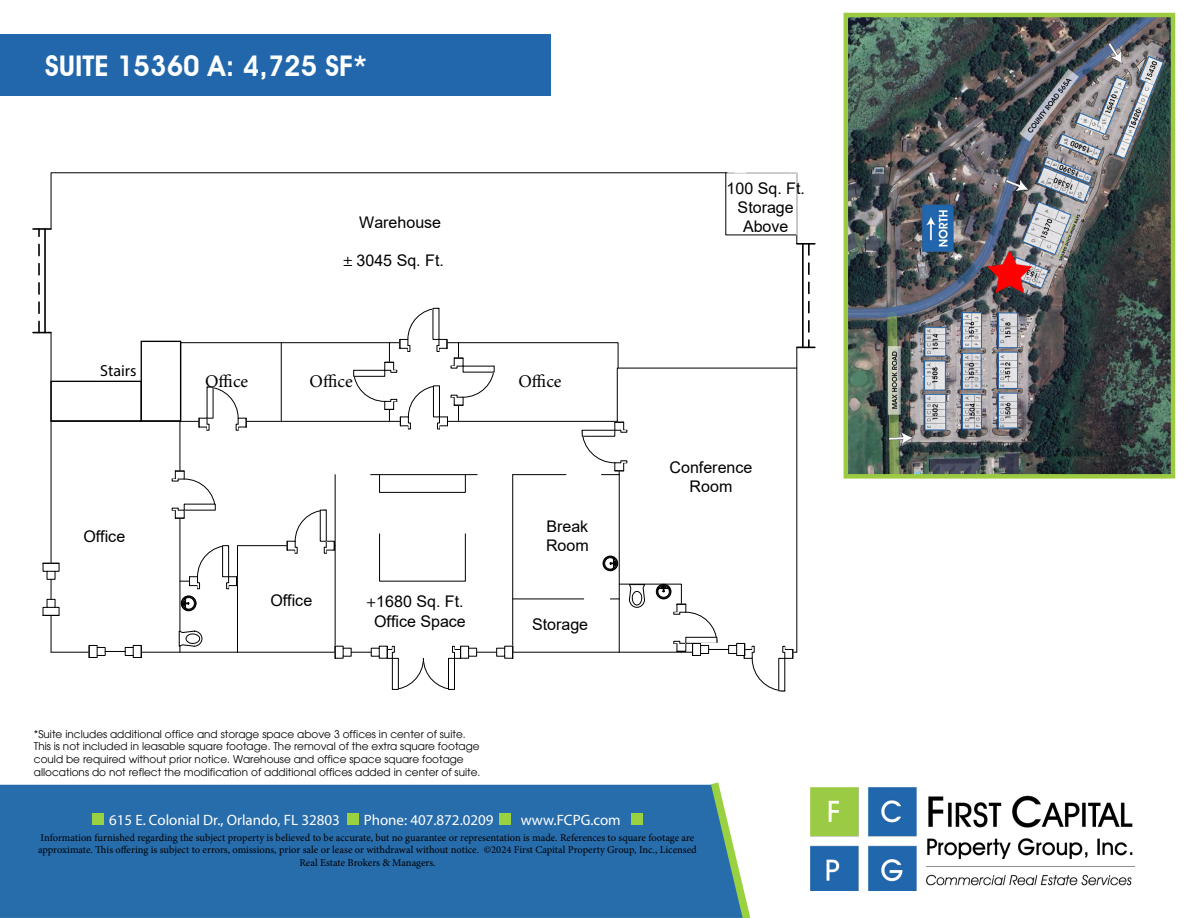
<style>
.page{position:relative;width:1188px;height:918px;background:#fff}
.page>*{position:absolute;margin:0;border:0;box-sizing:border-box;transform-origin:0 0}
.t1{font:600 28.5px "Avant Garde IT Cby BT";color:#fff}
.t2{font:18px "Minion Pro";color:#000}
.t3{font:16.05px/19.2px "Arial";color:#000;text-align:center}
.t4{font:16.05px "Myriad Pro";color:#000}
.t5{font:15px "Myriad Pro";color:#fff}
.t6{font:10.5px/12.6px "Minion Pro";letter-spacing:-.005em;color:#000;text-align:center}
.t7{font:10.5px/12.6px "Avant Garde";color:#000}
.s1{font-family:"Myriad Pro"}
</style>
<div class="page">
<div style="left:0;top:34px;width:551px;height:61px;background:#2267ac"></div>
<div style="left:0;top:785px;width:706px;height:133px;background:#276cab"></div>
<svg style="left:706px;top:782px;width:45px;height:136px"></svg>
<img style="left:811px;top:788px;width:324px;height:103px">
<div style="left:499px;top:813px;width:12px;height:12px;background:#99d140"></div>
<div style="left:631px;top:813px;width:12px;height:12px;background:#99d140"></div>
<div style="left:347px;top:813px;width:12px;height:12px;background:#99d140"></div>
<div style="left:92px;top:813px;width:12px;height:12px;background:#99d140"></div>
<svg style="left:50px;top:172px;width:748px;height:481px"></svg>
<hr style="left:51px;top:652px;width:746px;height:1px;background:#000">
<div style="left:31px;top:229px;width:22px;height:104px;background:#fff"></div>
<svg style="left:33px;top:228px;width:18px;height:105px"></svg>
<svg style="left:725px;top:172px;width:73px;height:64px"></svg>
<hr style="left:796px;top:161px;width:1px;height:74px;background:#fff">
<svg style="left:43px;top:563px;width:16px;height:53px"></svg>
<svg style="left:89px;top:645px;width:53px;height:13px"></svg>
<svg style="left:172px;top:243px;width:643px;height:448px"></svg>
<div style="left:354px;top:370px;width:31px;height:6px;background:#fff"></div>
<div style="left:354px;top:370px;width:31px;height:6px;border:1px solid #000"></div>
<div style="left:50px;top:381px;width:92px;height:41px;border:1px solid #000"></div>
<div style="left:141px;top:341px;width:40px;height:81px;border:1px solid #000"></div>
<hr style="left:281px;top:343px;width:1px;height:78px;background:#000">
<img style="left:849px;top:18px;width:321px;height:456px">
<div style="left:844px;top:13px;width:331px;height:466px;border:4px solid #9ccb42"></div>
<img style="left:987px;top:250px;width:45px;height:43px">
<h1 class="t1" style="left:45px;top:48px;width:324px">SUITE 15360 A: 4,725 SF*</h1>
<h3 class="t4" style="left:100px;top:361px;width:38px">Stairs</h3>
<h3 class="t3" style="left:83px;top:526px;width:43px">Office</h3>
<h3 class="t3" style="left:359px;top:212px;width:84px">Warehouse</h3>
<h3 class="t3" style="left:343px;top:251px;width:102px"><span class="s1">±</span> 3045 Sq. Ft.</h3>
<h2 class="t2" style="left:205px;top:369px;width:45px">Office</h2>
<h2 class="t2" style="left:310px;top:369px;width:45px">Office</h2>
<h2 class="t2" style="left:519px;top:369px;width:45px">Office</h2>
<h3 class="t3" style="left:270px;top:591px;width:43px">Office</h3>
<h3 class="t3" style="left:367px;top:592px;width:101px"><span class="s1">+</span>1680 Sq. Ft.<br>Office Space</h3>
<h3 class="t3" style="left:546px;top:517px;width:44px;text-align:left">Break<br>Room</h3>
<h3 class="t3" style="left:532px;top:615px;width:58px">Storage</h3>
<p class="t7" style="left:34px;top:728px;width:448px">*Suite includes additional office and storage space above 3 offices in center of suite.<br>This is not included in leasable square footage. The removal of the extra square footage could be required without prior notice. Warehouse and office space square footage allocations do not reflect the modification of additional offices added in center of suite.</p>
<h3 class="t5" style="left:109px;top:810px;width:232px">615 E. Colonial Dr., Orlando, FL 32803</h3>
<h3 class="t5" style="left:364px;top:810px;width:131px">Phone: 407.872.0209</h3>
<h3 class="t5" style="left:521px;top:810px;width:102px">www.FCPG.com</h3>
<h3 class="t3" style="left:727px;top:179px;width:80px">100 Sq. Ft.<br>Storage<br>Above</h3>
<h3 class="t3" style="left:670px;top:457px;width:84px">Conference<br>Room</h3>
<p class="t6" style="left:38px;top:831px;width:660px">Information furnished regarding the subject property is believed to be accurate, but no guarantee or representation is made. References to square footage are approximate. This offering is subject to errors, omissions, prior sale or lease or withdrawal without notice. ©2024 First Capital Property Group, Inc., Licensed<br>Real Estate Brokers &amp; Managers.</p>
</div>
